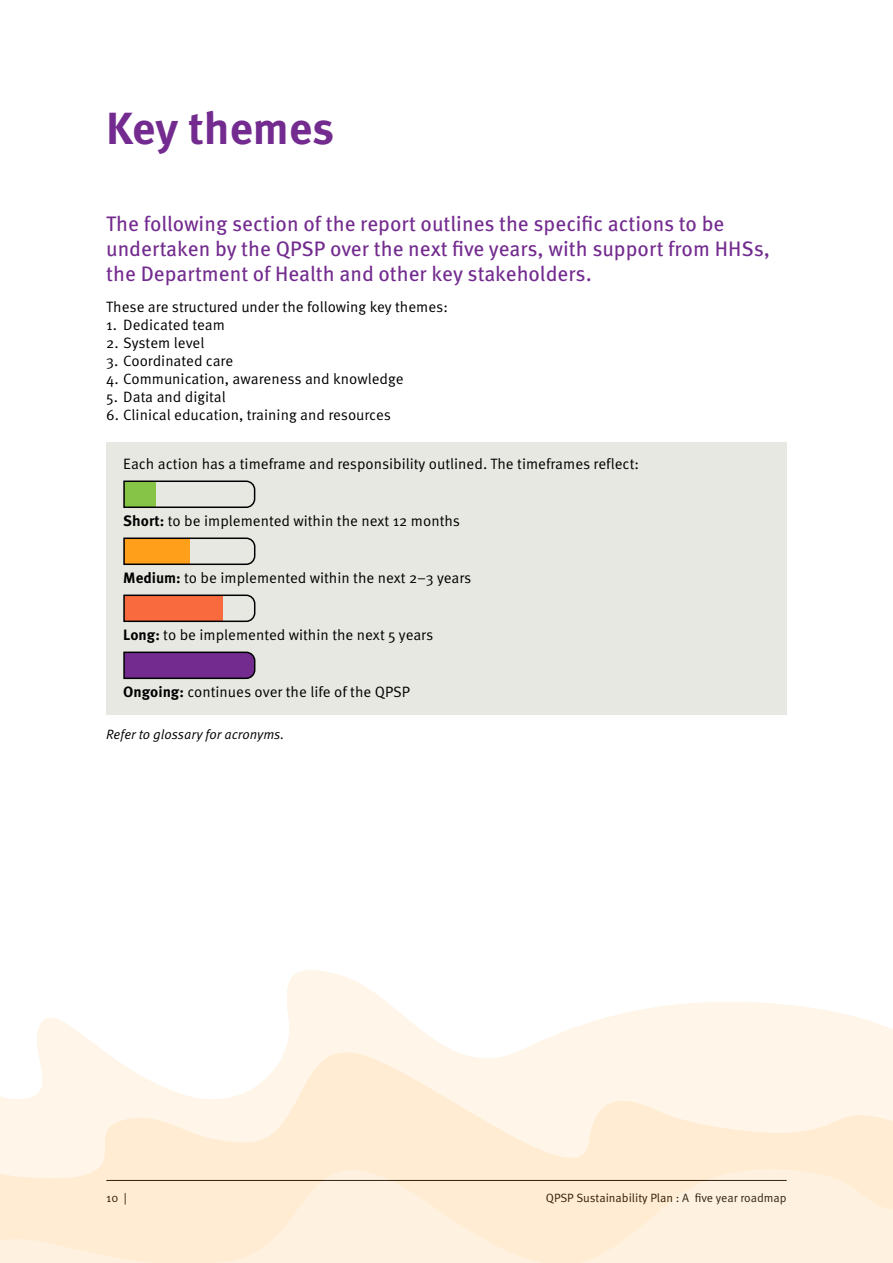
<style>
.page{position:relative;width:893px;height:1263px;background:#fff}
.page>*{position:absolute;margin:0;border:0;box-sizing:border-box;transform-origin:0 0}
.t1{font:700 45px "Meta Pro";color:#732b8f}
.t2{font:21px/25.2px "Meta Pro";color:#732b8f}
.t3{font:15px "Meta Pro Norm";color:#000}
.t4{font:13.5px "Meta Pro Norm Ita";color:#000}
.t5{font:12px "Meta Pro Norm";letter-spacing:-.005em;color:#000}
.s1{font-family:"Meta Pro";font-weight:700}
</style>
<div class="page">
<svg style="left:0;top:1224px;width:893px;height:39px;background:#ffefda"></svg>
<svg style="left:0;top:970px;width:893px;height:254px"></svg>
<div style="left:106px;top:442px;width:681px;height:272px;background:#e7e8e2"></div>
<svg style="left:123px;top:480px;width:133px;height:28px"></svg>
<svg style="left:123px;top:537px;width:133px;height:28px"></svg>
<svg style="left:123px;top:594px;width:133px;height:29px"></svg>
<svg style="left:123px;top:651px;width:133px;height:29px;background:#6c3283"></svg>
<h1 class="t1" style="left:106px;top:94px;width:229px">Key themes</h1>
<h2 class="t2" style="left:106px;top:210px;width:665px">The following section of the report outlines the specific actions to be undertaken by the QPSP over the next five years, with support from HHSs, the Department of Health and other key stakeholders.</h2>
<p class="t3" style="left:106px;top:296px;width:343px">These are structured under the following key themes:</p>
<p class="t3" style="left:106px;top:314px;width:120px">1. Dedicated team</p>
<p class="t3" style="left:106px;top:332px;width:100px">2. System level</p>
<p class="t3" style="left:106px;top:350px;width:128px">3. Coordinated care</p>
<p class="t3" style="left:106px;top:368px;width:299px">4. Communication, awareness and knowledge</p>
<p class="t3" style="left:106px;top:386px;width:121px">5. Data and digital</p>
<p class="t3" style="left:106px;top:404px;width:286px">6. Clinical education, training and resources</p>
<p class="t3" style="left:123px;top:452px;width:517px">Each action has a timeframe and responsibility outlined. The timeframes reflect:</p>
<p class="t3" style="left:123px;top:509px;width:338px"><span class="s1">Short:</span> to be implemented within the next 12 months</p>
<p class="t3" style="left:123px;top:566px;width:350px"><span class="s1">Medium:</span> to be implemented within the next 2–3 years</p>
<p class="t3" style="left:123px;top:623px;width:311px"><span class="s1">Long:</span> to be implemented within the next 5 years</p>
<p class="t3" style="left:123px;top:680px;width:288px"><span class="s1">Ongoing:</span> continues over the life of the QPSP</p>
<p class="t4" style="left:106px;top:724px;width:180px">Refer to glossary for acronyms.</p>
<p class="t5" style="left:106px;top:1188px;width:22px">10 |</p>
<p class="t5" style="left:546px;top:1188px;width:242px">QPSP Sustainability Plan : A five year roadmap</p>
</div>
